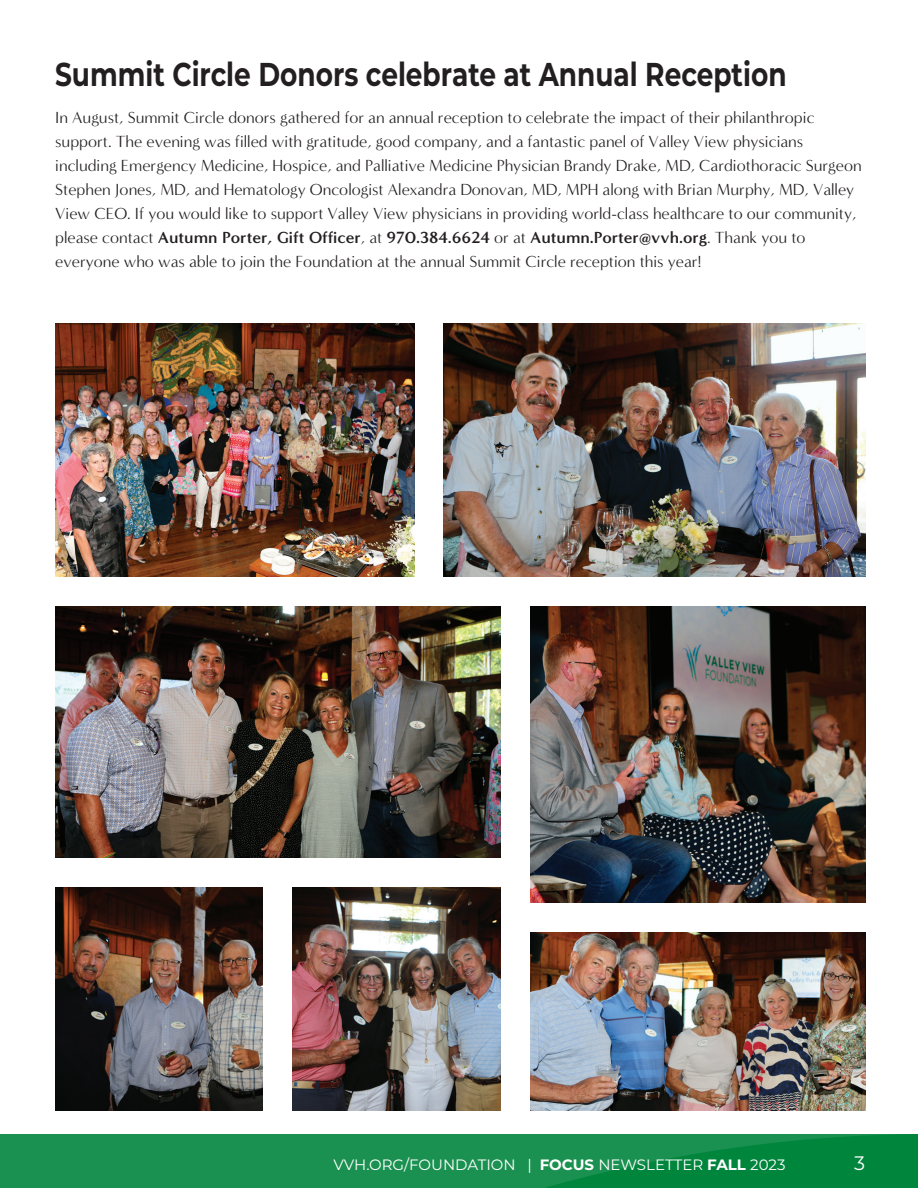
<style>
.page{position:relative;width:918px;height:1188px;background:#fff}
.page>*{position:absolute;margin:0;border:0;box-sizing:border-box;transform-origin:0 0}
.t1{font:700 33px "Montserrat";color:#231f20;scale:.8 1}
.t2{font:19.5px "Montserrat";color:#fff}
.t3{font:16.5px/24px "Minerva Modern";color:#231f20}
.t4{font:15px "Montserrat";color:#fff}
.s1{font-weight:700}
</style>
<div class="page">
<div style="left:0;top:1134px;width:918px;height:54px;background:#1a9150"></div>
<img style="left:55px;top:324px;width:359px;height:253px">
<img style="left:530px;top:606px;width:335px;height:297px">
<img style="left:55px;top:606px;width:446px;height:252px">
<img style="left:444px;top:324px;width:421px;height:253px">
<img style="left:530px;top:932px;width:335px;height:178px">
<img style="left:293px;top:888px;width:208px;height:222px">
<img style="left:55px;top:888px;width:208px;height:222px">
<svg style="left:545px;top:1134px;width:373px;height:54px"></svg>
<h1 class="t1" style="left:55px;top:51px;width:916px">Summit Circle Donors celebrate at Annual Reception</h1>
<p class="t3" style="left:55px;top:106px;width:808px">In August, Summit Circle donors gathered for an annual reception to celebrate the impact of their philanthropic support. The evening was filled with gratitude, good company, and a fantastic panel of Valley View physicians including Emergency Medicine, Hospice, and Palliative Medicine Physician Brandy Drake, MD, Cardiothoracic Surgeon Stephen Jones, MD, and Hematology Oncologist Alexandra Donovan, MD, MPH along with Brian Murphy, MD, Valley View CEO. If you would like to support Valley View physicians in providing world-class healthcare to our community, please contact <span class="s1">Autumn Porter, Gift Officer</span>, at <span class="s1">970.384.6624</span> or at <span class="s1">Autumn.Porter@vvh.org</span>. Thank you to everyone who was able to join the Foundation at the annual Summit Circle reception this year!</p>
<p class="t4" style="left:333px;top:1155px;width:454px">VVH.ORG/FOUNDATION | <span class="s1">FOCUS</span> NEWSLETTER <span class="s1">FALL</span> 2023</p>
<p class="t2" style="left:854px;top:1150px;width:12px">3</p>
</div>
